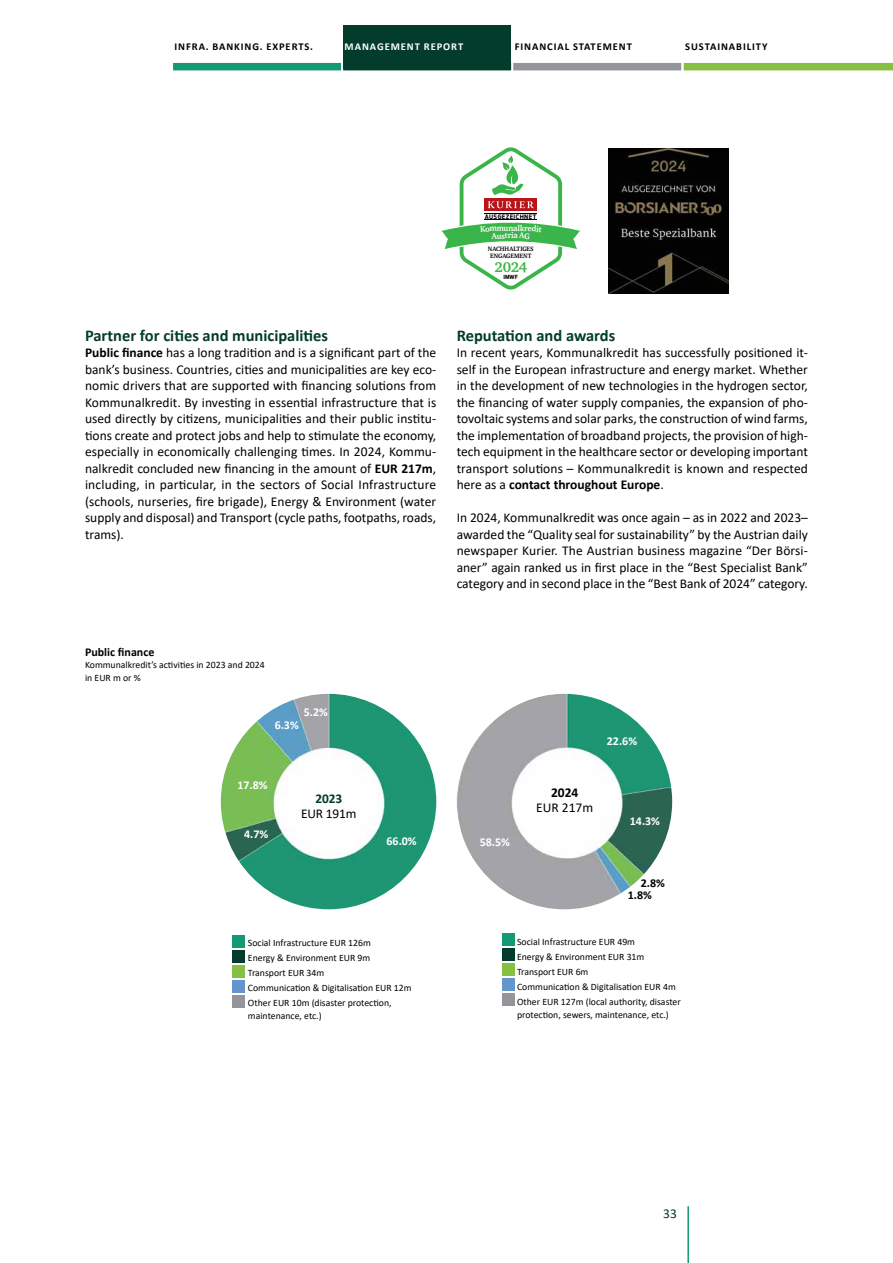
<style>
.page{position:relative;width:893px;height:1263px;background:#fff}
.page>*{position:absolute;margin:0;border:0;box-sizing:border-box;transform-origin:0 0}
.t1{font:700 16.5px "Calibri";color:#043c2b}
.t2{font:700 14.4px "Charter ITC Pro";color:#39b54a}
.t3{font:13.5px/16.5px "Calibri";color:#000;text-align:justify}
.t4{font:700 13.5px "Calibri";color:#000}
.t5{font:13.5px "Calibri";color:#043c2b}
.t6{font:13.35px "Calibri";letter-spacing:-.01em;color:#000}
.t7{font:700 13.35px "Calibri";color:#043c2b}
.t8{font:700 12px "Calibri";color:#fff}
.t9{font:700 12px/12.6px "Calibri";color:#000}
.t10{font:700 10.5px "Calibri";letter-spacing:.09em;color:#000}
.t11{font:700 10.5px "Calibri";letter-spacing:.09em;color:#fff}
.t12{font:9.75px/15px "Calibri";color:#000}
.t13{font:700 8.4px "Charter ITC Pro";color:#fff;scale:.96 1}
.t14{font:700 6.45px/7.2px "Charter";letter-spacing:-.005em;color:#000;text-align:center;scale:.96 1}
.t15{font:700 6.15px "Antenna Cond";letter-spacing:.07em;color:#000}
.t16{font:700 5.55px "Antenna Cond";color:#000}
.s1{font-weight:700}
</style>
<div class="page">
<img style="left:608px;top:149px;width:121px;height:144px">
<div style="left:502px;top:933px;width:12px;height:13px;background:#139a74"></div>
<div style="left:502px;top:948px;width:12px;height:13px;background:#043c2b"></div>
<div style="left:502px;top:963px;width:12px;height:13px;background:#86c042"></div>
<div style="left:502px;top:978px;width:12px;height:13px;background:#6595cf"></div>
<div style="left:502px;top:993px;width:12px;height:13px;background:#939598"></div>
<div style="left:233px;top:935px;width:12px;height:12px;background:#139a74"></div>
<div style="left:233px;top:950px;width:12px;height:12px;background:#043c2b"></div>
<div style="left:233px;top:965px;width:12px;height:12px;background:#86c042"></div>
<div style="left:233px;top:980px;width:12px;height:12px;background:#6595cf"></div>
<div style="left:233px;top:995px;width:12px;height:12px;background:#939598"></div>
<img style="left:221px;top:694px;width:215px;height:215px;border-radius:108px">
<img style="left:457px;top:694px;width:215px;height:215px;border-radius:108px">
<hr style="left:687px;top:1206px;width:2px;height:57px;background:#139a74">
<div style="left:343px;top:26px;width:168px;height:43px;background:#043c2b"></div>
<div style="left:173px;top:63px;width:168px;height:7px;background:#139a74"></div>
<div style="left:343px;top:63px;width:168px;height:7px;background:#043c2b"></div>
<div style="left:513px;top:63px;width:168px;height:7px;background:#939598"></div>
<div style="left:684px;top:63px;width:209px;height:7px;background:#86c042"></div>
<svg style="left:441px;top:147px;width:139px;height:143px"></svg>
<p class="t10" style="left:175px;top:39px;width:140px">INFRA. BANKING. EXPERTS.</p>
<p class="t11" style="left:345px;top:39px;width:120px">MANAGEMENT REPORT</p>
<p class="t10" style="left:515px;top:39px;width:119px">FINANCIAL STATEMENT</p>
<p class="t10" style="left:685px;top:39px;width:84px">SUSTAINABILITY</p>
<p class="t15" style="left:485px;top:213px;width:53px">AUSGEZEICHNET</p>
<p class="t1" style="left:85px;top:324px;width:245px">Partner for cities and municipalities</p>
<p class="t3" style="left:85px;top:344px;width:353px"><span class="s1">Public finance</span> has a long tradition and is a significant part of the bank’s business. Countries, cities and municipalities are key eco&shy;nomic drivers that are supported with financing solutions from Kommunalkredit. By investing in essential infrastructure that is used directly by citizens, municipalities and their public institu&shy;tions create and protect jobs and help to stimulate the economy, especially in economically challenging times. In 2024, Kommu&shy;nalkredit concluded new financing in the amount of <span class="s1">EUR 217m</span>, including, in particular, in the sectors of Social Infrastructure (schools, nurseries, fire brigade), Energy &amp; Environment (water supply and disposal) and Transport (cycle paths, footpaths, roads, trams).</p>
<p class="t13" style="left:508px;top:222px;width:7px">n</p>
<p class="t13" style="left:508px;top:230px;width:8px">ri</p>
<p class="t16" style="left:503px;top:274px;width:16px">IMWF</p>
<p class="t14" style="left:488px;top:245px;width:49px">NACHHALTIGES<br>ENGAGEMENT</p>
<p class="t2" style="left:495px;top:258px;width:34px">2024</p>
<p class="t1" style="left:457px;top:324px;width:160px">Reputation and awards</p>
<p class="t3" style="left:457px;top:344px;width:353px">In recent years, Kommunalkredit has successfully positioned it&shy;self in the European infrastructure and energy market. Whether in the development of new technologies in the hydrogen sector, the financing of water supply companies, the expansion of pho&shy;tovoltaic systems and solar parks, the construction of wind farms, the implementation of broadband projects, the provision of high&shy;tech equipment in the healthcare sector or developing important transport solutions – Kommunalkredit is known and respected here as a <span class="s1">contact throughout Europe</span>.</p>
<p class="t3" style="left:457px;top:509px;width:353px">In 2024, Kommunalkredit was once again – as in 2022 and 2023– awarded the “Quality seal for sustainability” by the Austrian daily newspaper Kurier. The Austrian business magazine “Der Börsi&shy;aner” again ranked us in first place in the “Best Specialist Bank” category and in second place in the “Best Bank of 2024” category.</p>
<p class="t9" style="left:85px;top:645px;width:71px">Public finance</p>
<p class="t12" style="left:85px;top:658px;width:181px;line-height:13.5px">Kommunalkredit’s activities in 2023 and 2024 in EUR m or %</p>
<p class="t8" style="left:304px;top:703px;width:26px">5.2%</p>
<p class="t8" style="left:275px;top:717px;width:26px">6.3%</p>
<p class="t8" style="left:237px;top:777px;width:32px">17.8%</p>
<p class="t8" style="left:244px;top:826px;width:26px">4.7%</p>
<p class="t7" style="left:315px;top:789px;width:28px">2023</p>
<p class="t6" style="left:301px;top:804px;width:57px">EUR 191m</p>
<p class="t8" style="left:386px;top:833px;width:32px">66.0%</p>
<p class="t12" style="left:248px;top:935px;width:165px">Social Infrastructure EUR 126m<br>Energy &amp; Environment EUR 9m<br>Transport EUR 34m<br>Communication &amp; Digitalisation EUR 12m<br>Other EUR 10m (disaster protection,</p>
<p class="t12" style="left:248px;top:1008px;width:75px">maintenance, etc.)</p>
<p class="t8" style="left:480px;top:833px;width:32px">58.5%</p>
<p class="t8" style="left:607px;top:733px;width:32px">22.6%</p>
<p class="t4" style="left:551px;top:783px;width:29px">2024</p>
<p class="t3" style="left:536px;top:799px;width:58px">EUR 217m</p>
<p class="t8" style="left:630px;top:812px;width:32px">14.3%</p>
<p class="t9" style="left:628px;top:876px;width:39px;text-indent:13px">2.8%<br>1.8%</p>
<p class="t12" style="left:517px;top:934px;width:165px">Social Infrastructure EUR 49m<br>Energy &amp; Environment EUR 31m<br>Transport EUR 6m<br>Communication &amp; Digitalisation EUR 4m<br>Other EUR 127m (local authority, disaster</p>
<p class="t12" style="left:517px;top:1007px;width:153px">protection, sewers, maintenance, etc.)</p>
<p class="t5" style="left:663px;top:1204px;width:15px">33</p>
</div>
